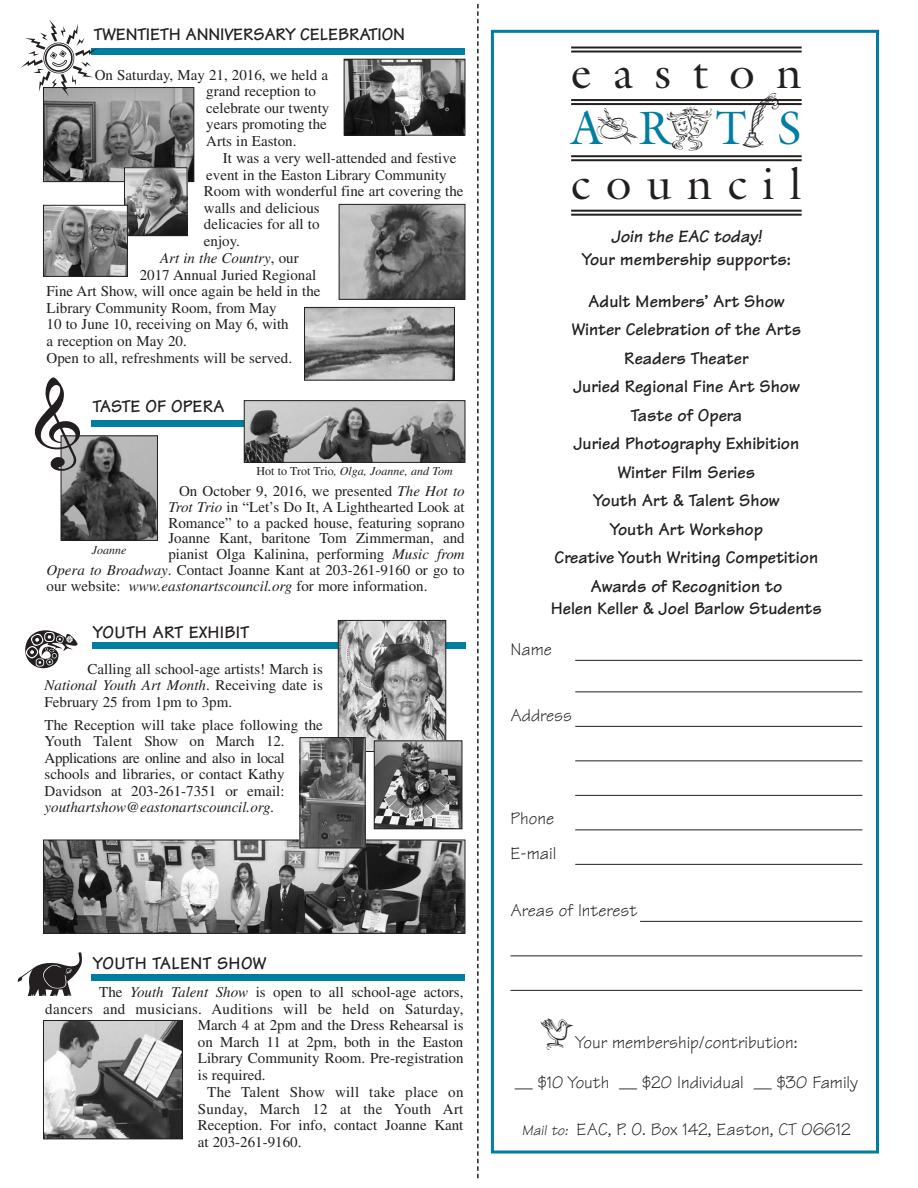
<style>
.page{position:relative;width:918px;height:1188px;background:#fff}
.page>*{position:absolute;margin:0;border:0;box-sizing:border-box;transform-origin:0 0}
.t1{font:47.25px "Galliard";color:#007ea2;scale:.95 1}
.t2{font:45px "Galliard";letter-spacing:.34em;color:#231f20}
.t3{font:700 18px/28.5px "Tekton";color:#231f20;text-align:center}
.t4{font:18px/34.5px "Tekton";color:#231f20}
.t5{font:700 18px "Tekton";letter-spacing:.02em;color:#231f20}
.t6{font:italic 700 18px "Tekton";color:#231f20}
.t7{font:15px/16.5px "Times";color:#231f20}
.t8{font:15px "Times";letter-spacing:.02em;color:#231f20}
.t9{font:italic 15px "Times";color:#231f20}
.t10{font:italic 12px "Times";color:#231f20}
.s1{font-style:normal}
.s2{font-style:italic}
.s3{font-style:italic;font-size:15px}
</style>
<div class="page">
<svg style="left:477px;top:4px;width:2px;height:1174px"></svg>
<div style="left:91px;top:974px;width:374px;height:7px;background:#007ea2"></div>
<img style="left:63px;top:437px;width:93px;height:102px">
<div style="left:61px;top:435px;width:97px;height:106px;border:1px solid #231f20"></div>
<div style="left:91px;top:48px;width:374px;height:7px;background:#007ea2"></div>
<img style="left:341px;top:206px;width:122px;height:92px">
<div style="left:339px;top:204px;width:126px;height:96px;border:1px solid #231f20"></div>
<img style="left:45px;top:89px;width:147px;height:91px">
<div style="left:43px;top:87px;width:151px;height:95px;border:1px solid #231f20"></div>
<img style="left:45px;top:1022px;width:136px;height:115px">
<div style="left:43px;top:1020px;width:140px;height:119px;border:1px solid #231f20"></div>
<img style="left:126px;top:169px;width:59px;height:65px">
<div style="left:124px;top:167px;width:63px;height:69px;border:1px solid #231f20"></div>
<img style="left:45px;top:207px;width:81px;height:68px">
<div style="left:43px;top:205px;width:85px;height:72px;border:1px solid #231f20"></div>
<img style="left:306px;top:309px;width:147px;height:70px">
<div style="left:304px;top:307px;width:151px;height:74px;border:1px solid #231f20"></div>
<div style="left:92px;top:643px;width:373px;height:6px;background:#007ea2"></div>
<img style="left:340px;top:622px;width:104px;height:128px">
<div style="left:338px;top:620px;width:108px;height:132px;border:1px solid #231f20"></div>
<img style="left:376px;top:743px;width:84px;height:84px">
<div style="left:374px;top:741px;width:88px;height:88px;border:1px solid #231f20"></div>
<div style="left:91px;top:421px;width:374px;height:6px;background:#007ea2"></div>
<img style="left:246px;top:402px;width:217px;height:59px">
<div style="left:244px;top:400px;width:221px;height:63px;border:1px solid #231f20"></div>
<img style="left:346px;top:61px;width:117px;height:73px">
<div style="left:344px;top:59px;width:121px;height:77px;border:1px solid #231f20"></div>
<img style="left:45px;top:842px;width:418px;height:90px">
<div style="left:43px;top:840px;width:422px;height:94px;border:1px solid #231f20"></div>
<img style="left:302px;top:739px;width:62px;height:107px">
<div style="left:300px;top:737px;width:66px;height:111px;border:1px solid #231f20"></div>
<div style="left:491px;top:30px;width:388px;height:1124px;border:3px solid #007ea2"></div>
<hr style="left:571px;top:47px;width:231px;height:2px;background:#231f20">
<hr style="left:571px;top:51px;width:231px;height:2px;background:#231f20">
<hr style="left:571px;top:99px;width:231px;height:2px;background:#231f20">
<hr style="left:571px;top:103px;width:231px;height:2px;background:#231f20">
<hr style="left:571px;top:155px;width:231px;height:2px;background:#231f20">
<hr style="left:571px;top:159px;width:231px;height:2px;background:#231f20">
<hr style="left:571px;top:210px;width:231px;height:2px;background:#231f20">
<hr style="left:571px;top:214px;width:231px;height:2px;background:#231f20">
<hr style="left:575px;top:660px;width:287px;height:1px;background:#231f20">
<hr style="left:575px;top:692px;width:287px;height:1px;background:#231f20">
<hr style="left:575px;top:726px;width:287px;height:1px;background:#231f20">
<hr style="left:575px;top:761px;width:287px;height:1px;background:#231f20">
<hr style="left:575px;top:795px;width:287px;height:1px;background:#231f20">
<hr style="left:575px;top:830px;width:287px;height:1px;background:#231f20">
<hr style="left:575px;top:864px;width:287px;height:1px;background:#231f20">
<hr style="left:640px;top:921px;width:222px;height:1px;background:#231f20">
<hr style="left:510px;top:956px;width:352px;height:1px;background:#231f20">
<hr style="left:510px;top:990px;width:352px;height:1px;background:#231f20">
<svg style="left:60px;top:435px;width:26px;height:40px"></svg>
<svg style="left:743px;top:101px;width:39px;height:5px"></svg>
<svg style="left:43px;top:87px;width:62px;height:16px"></svg>
<p class="t3" style="left:94px;top:22px;width:313px">TWENTIETH ANNIVERSARY CELEBRATION</p>
<p class="t7" style="left:206px;top:68px;width:125px;text-indent:-111px">On Saturday, May 21, 2016, we held a grand reception to celebrate our twenty years promoting the<br>Arts in Easton.</p>
<p class="t7" style="left:223px;top:151px;width:235px">It was a very well-attended and festive</p>
<p class="t7" style="left:206px;top:168px;width:242px">event in the Easton Library Community</p>
<p class="t7" style="left:204px;top:184px;width:261px">Room with wonderful fine art covering the</p>
<p class="t7" style="left:204px;top:201px;width:117px">walls and delicious</p>
<p class="t7" style="left:204px;top:217px;width:117px">delicacies for all to</p>
<p class="t7" style="left:204px;top:234px;width:38px">enjoy.</p>
<p class="t9" style="left:160px;top:253px;width:140px">Art in the Country<span class="s1">, our</span></p>
<p class="t7" style="left:140px;top:268px;width:178px">2017 Annual Juried Regional</p>
<p class="t7" style="left:47px;top:284px;width:275px">Fine Art Show, will once again be held in the</p>
<p class="t7" style="left:47px;top:301px;width:232px">Library Community Room, from May</p>
<p class="t7" style="left:47px;top:317px;width:244px">10 to June 10, receiving on May 6, with</p>
<p class="t7" style="left:47px;top:334px;width:142px">a reception on May 20.</p>
<p class="t7" style="left:47px;top:351px;width:247px">Open to all, refreshments will be served.</p>
<p class="t3" style="left:93px;top:394px;width:133px">TASTE OF OPERA</p>
<p class="t10" style="left:256px;top:467px;width:198px"><span class="s1">Hot to Trot Trio</span>, Olga, Joanne, and Tom</p>
<p class="t7" style="left:179px;top:484px;width:287px">On October 9, 2016, we presented <span class="s2">The Hot to</span></p>
<p class="t7" style="left:168px;top:500px;width:298px"><span class="s2">Trot Trio</span> in “Let’s Do It, A Lighthearted Look at</p>
<p class="t7" style="left:168px;top:516px;width:298px">Romance” to a packed house, featuring soprano</p>
<p class="t7" style="left:168px;top:532px;width:298px">Joanne Kant, baritone Tom Zimmerman, and</p>
<p class="t7" style="left:168px;top:547px;width:298px">pianist Olga Kalinina, performing <span class="s2">Music from</span></p>
<p class="t7" style="left:47px;top:563px;width:420px"><span class="s2">Opera to Broadway</span>. Contact Joanne Kant at 203-261-9160 or go to</p>
<p class="t7" style="left:47px;top:579px;width:382px">our website: <span class="s2">www.eastonartscouncil.org</span> for more information.</p>
<p class="t10" style="left:92px;top:546px;width:36px">Joanne</p>
<p class="t5" style="left:93px;top:626px;width:158px">YOUTH ART EXHIBIT</p>
<p class="t7" style="left:45px;top:662px;width:280px;text-align:justify;text-indent:43px">Calling all school-age artists! March is <span class="s2">National Youth Art Month</span>. Receiving date is February 25 from 1pm to 3pm.</p>
<p class="t7" style="left:45px;top:718px;width:280px">The Reception will take place following the Youth Talent Show on March 12.<br>Applications are online and also in local schools and libraries, or contact Kathy Davidson at 203-261-7351 or email:</p>
<p class="t9" style="left:45px;top:802px;width:231px">youthartshow@eastonartscouncil.org.</p>
<p class="t5" style="left:93px;top:958px;width:175px">YOUTH TALENT SHOW</p>
<p class="t7" style="left:99px;top:985px;width:366px">The <span class="s2">Youth Talent Show</span> is open to all school-age actors,</p>
<p class="t8" style="left:45px;top:1003px;width:420px">dancers and musicians. Auditions will be held on Saturday,</p>
<p class="t7" style="left:198px;top:1018px;width:267px">March 4 at 2pm and the Dress Rehearsal is</p>
<p class="t7" style="left:198px;top:1035px;width:267px">on March 11 at 2pm, both in the Easton</p>
<p class="t7" style="left:198px;top:1051px;width:267px">Library Community Room. Pre-registration</p>
<p class="t7" style="left:198px;top:1068px;width:69px">is required.</p>
<p class="t8" style="left:207px;top:1087px;width:258px">The Talent Show will take place on</p>
<p class="t8" style="left:198px;top:1103px;width:267px">Sunday, March 12 at the Youth Art</p>
<p class="t7" style="left:198px;top:1119px;width:267px">Reception. For info, contact Joanne Kant</p>
<p class="t7" style="left:198px;top:1135px;width:105px">at 203-261-9160.</p>
<h2 class="t2" style="left:571px;top:55px;width:232px">easton</h2>
<h1 class="t1" style="left:571px;top:109px;width:244px">AR TS</h1>
<h2 class="t2" style="left:571px;top:166px;width:232px">council</h2>
<p class="t6" style="left:611px;top:230px;width:152px">Join the EAC today!</p>
<p class="t3" style="left:582px;top:247px;width:211px">Your membership supports:</p>
<p class="t3" style="left:555px;top:289px;width:265px">Adult Members’ Art Show<br>Winter Celebration of the Arts<br>Readers Theater<br>Juried Regional Fine Art Show<br>Taste of Opera<br>Juried Photography Exhibition<br>Winter Film Series<br>Youth Art &amp; Talent Show<br>Youth Art Workshop<br>Creative Youth Writing Competition<br>Awards of Recognition to</p>
<p class="t3" style="left:551px;top:597px;width:272px">Helen Keller &amp; Joel Barlow Students</p>
<p class="t4" style="left:510px;top:634px;width:43px">Name</p>
<p class="t4" style="left:510px;top:700px;width:63px">Address</p>
<p class="t4" style="left:510px;top:804px;width:47px">Phone<br>E-mail</p>
<p class="t4" style="left:510px;top:895px;width:128px">Areas of Interest</p>
<p class="t4" style="left:575px;top:1027px;width:224px">Your membership/contribution:</p>
<p class="t4" style="left:515px;top:1068px;width:345px">— $10 Youth — $20 Individual — $30 Family</p>
<p class="t4" style="left:522px;top:1114px;width:331px"><span class="s3">Mail to:</span> EAC, P. O. Box 142, Easton, CT 06612</p>
</div>
